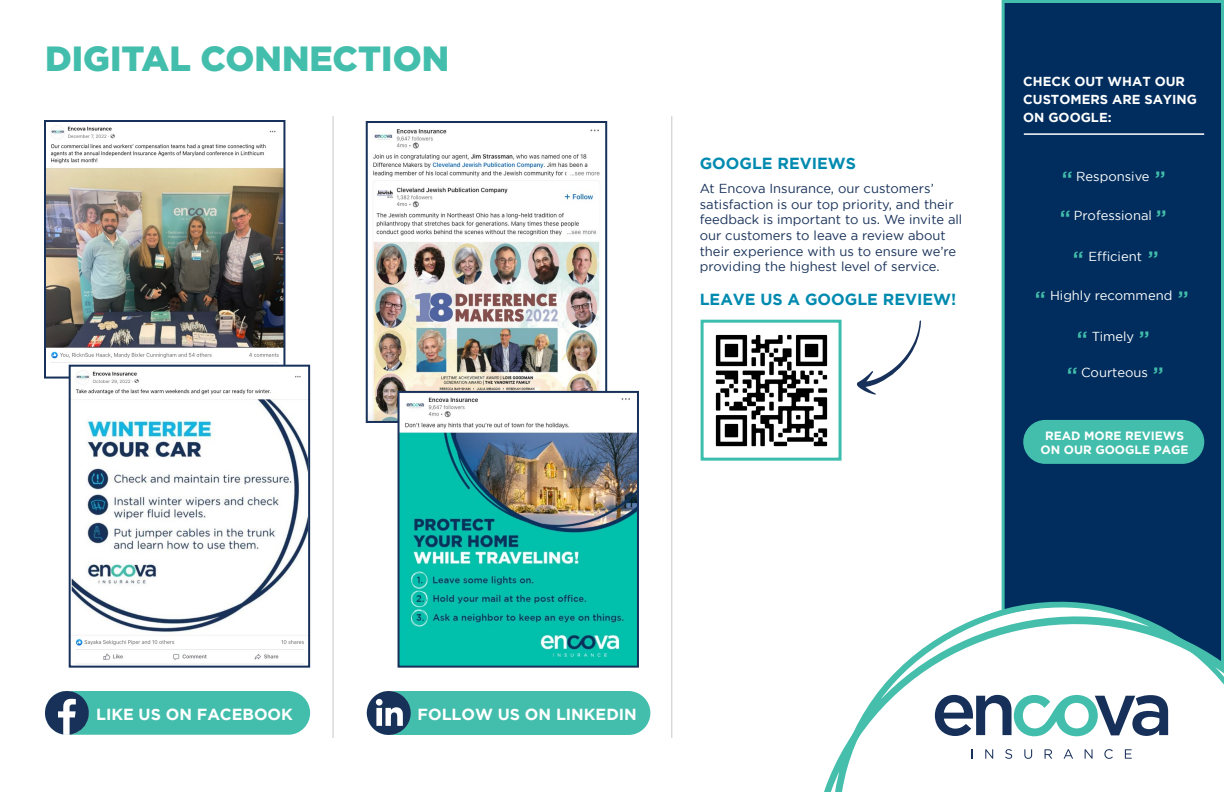
<style>
.page{position:relative;width:1224px;height:792px;background:#fff}
.page>*{position:absolute;margin:0;border:0;box-sizing:border-box;transform-origin:0 0}
.t1{font:900 35px "Gotham";color:#44beac}
.t2{font:500 22px "Gotham";color:#44beac}
.t3{font:700 16px "Gotham";color:#fff}
.t4{font:700 16px "Gotham";color:#008ab0}
.t5{font:13px/15.6px "Gotham";color:#183159}
.t6{font:13px "Gotham";color:#fff}
.t7{font:700 13px/18px "Gotham";color:#fff}
.t8{font:700 12px/14px "Gotham";color:#fff;text-align:center}
</style>
<div class="page">
<div style="left:1002px;top:0;width:222px;height:600px;background:#002d5d"></div>
<svg style="left:824px;top:600px;width:400px;height:192px"></svg>
<svg style="left:935px;top:695px;width:233px;height:41px"></svg>
<svg style="left:985px;top:749px;width:8px;height:10px"></svg>
<svg style="left:1005px;top:749px;width:7px;height:10px"></svg>
<svg style="left:1024px;top:749px;width:8px;height:10px"></svg>
<svg style="left:1045px;top:749px;width:7px;height:10px"></svg>
<svg style="left:1064px;top:749px;width:9px;height:10px"></svg>
<svg style="left:1085px;top:749px;width:8px;height:10px"></svg>
<svg style="left:1104px;top:749px;width:9px;height:10px"></svg>
<svg style="left:1125px;top:749px;width:7px;height:10px"></svg>
<div style="left:367px;top:691px;width:283px;height:44px;background:#43beac;border-radius:22px"></div>
<div style="left:45px;top:691px;width:265px;height:44px;background:#43beac;border-radius:22px"></div>
<img style="left:47px;top:125px;width:235px;height:251px">
<div style="left:44px;top:120px;width:241px;height:259px;border:2px solid #17315a"></div>
<hr style="left:333px;top:116px;width:1px;height:622px;background:#c5c7c8">
<svg style="left:45px;top:691px;width:46px;height:44px"></svg>
<hr style="left:671px;top:116px;width:1px;height:622px;background:#c5c7c8">
<svg style="left:367px;top:691px;width:44px;height:44px"></svg>
<img style="left:72px;top:368px;width:235px;height:297px">
<div style="left:69px;top:365px;width:241px;height:303px;border:2px solid #17315a"></div>
<img style="left:369px;top:129px;width:235px;height:291px">
<div style="left:366px;top:121px;width:241px;height:302px;border:2px solid #17315a"></div>
<img style="left:401px;top:394px;width:235px;height:271px">
<div style="left:398px;top:391px;width:241px;height:277px;border:2px solid #17315a"></div>
<svg style="left:857px;top:320px;width:64px;height:75px"></svg>
<hr style="left:1024px;top:133px;width:180px;height:2px;background:#fff">
<img style="left:715px;top:334px;width:113px;height:113px">
<div style="left:701px;top:320px;width:141px;height:141px;border:3px solid #3bbead"></div>
<div style="left:1023px;top:420px;width:181px;height:44px;background:#43beac;border-radius:22px"></div>
<h1 class="t1" style="left:45px;top:38px;width:406px">DIGITAL CONNECTION</h1>
<p class="t4" style="left:700px;top:154px;width:158px">GOOGLE REVIEWS</p>
<p class="t5" style="left:700px;top:181px;width:264px">At Encova Insurance, our customers’ satisfaction is our top priority, and their feedback is important to us. We invite all our customers to leave a review about their experience with us to ensure we’re providing the highest level of service.</p>
<p class="t4" style="left:700px;top:290px;width:258px">LEAVE US A GOOGLE REVIEW!</p>
<p class="t7" style="left:1023px;top:73px;width:175px">CHECK OUT WHAT OUR<br>CUSTOMERS ARE SAYING<br>ON GOOGLE:</p>
<p class="t6" style="left:1076px;top:169px;width:75px">Responsive</p>
<h2 class="t2" style="left:1062px;top:167px;width:13px">“</h2>
<h2 class="t2" style="left:1155px;top:167px;width:13px">”</h2>
<p class="t6" style="left:1074px;top:208px;width:79px">Professional</p>
<h2 class="t2" style="left:1060px;top:206px;width:13px">“</h2>
<h2 class="t2" style="left:1156px;top:206px;width:13px">”</h2>
<p class="t6" style="left:1089px;top:249px;width:55px">Efficient</p>
<h2 class="t2" style="left:1073px;top:247px;width:13px">“</h2>
<h2 class="t2" style="left:1148px;top:247px;width:13px">”</h2>
<p class="t6" style="left:1050px;top:288px;width:124px">Highly recommend</p>
<h2 class="t2" style="left:1035px;top:286px;width:13px">“</h2>
<h2 class="t2" style="left:1178px;top:286px;width:13px">”</h2>
<p class="t6" style="left:1092px;top:329px;width:44px">Timely</p>
<h2 class="t2" style="left:1077px;top:327px;width:13px">“</h2>
<h2 class="t2" style="left:1139px;top:327px;width:13px">”</h2>
<p class="t6" style="left:1081px;top:365px;width:68px">Courteous</p>
<h2 class="t2" style="left:1067px;top:363px;width:13px">“</h2>
<h2 class="t2" style="left:1153px;top:363px;width:13px">”</h2>
<p class="t8" style="left:1041px;top:429px;width:150px">READ MORE REVIEWS<br>ON OUR GOOGLE PAGE</p>
<p class="t3" style="left:96px;top:705px;width:198px">LIKE US ON FACEBOOK</p>
<p class="t3" style="left:418px;top:705px;width:221px">FOLLOW US ON LINKEDIN</p>
</div>
